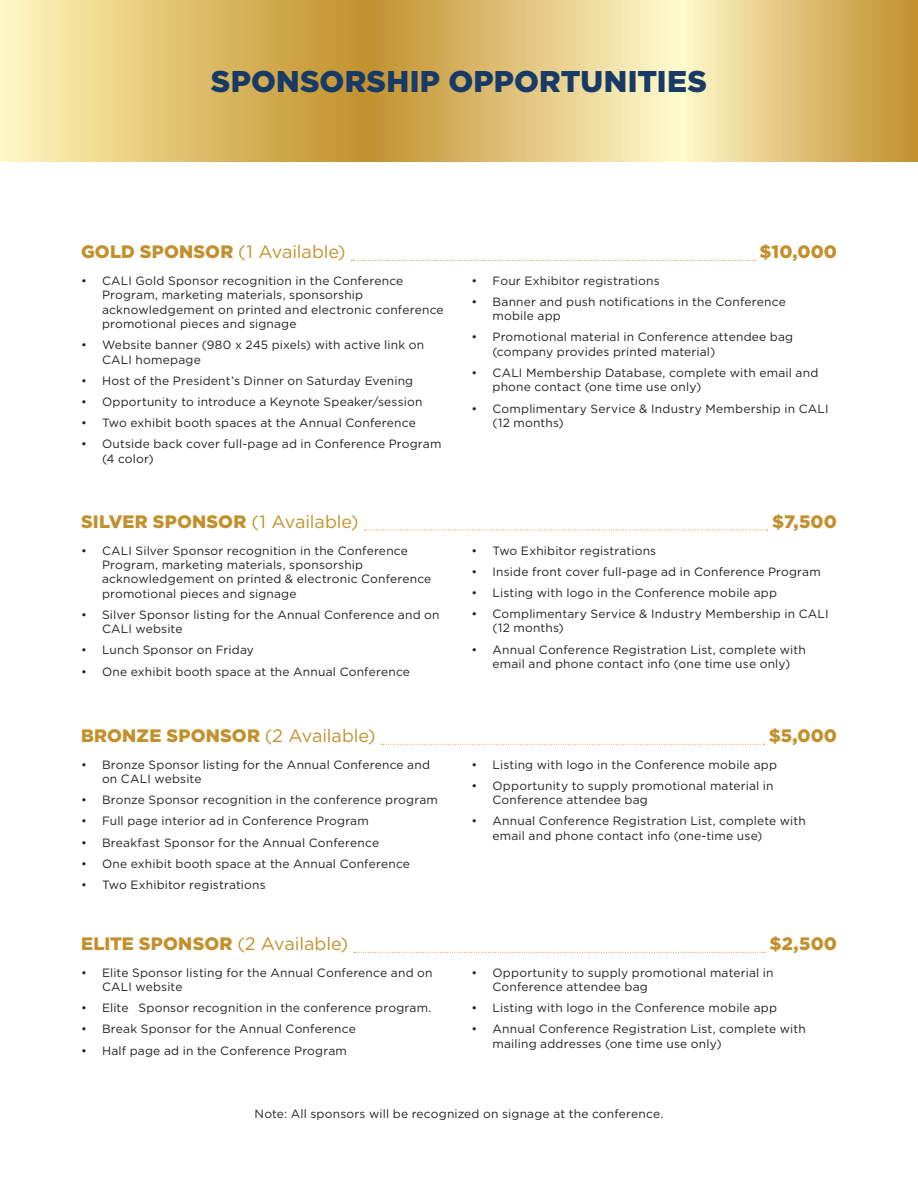
<style>
.page{position:relative;width:918px;height:1188px;background:#fff}
.page>*{position:absolute;margin:0;border:0;box-sizing:border-box;transform-origin:0 0}
.t1{font:900 30px "Gotham HTF";letter-spacing:.005em;color:#173a67}
.t2{font:900 18px "Gotham HTF";letter-spacing:.005em;color:#c2912d}
.t3{font:18px "Gotham HTF";letter-spacing:-.005em;color:#c2912d}
.t4{font:12px/14.4px "Gotham HTF";letter-spacing:.015em;color:#231f20}
.s1{font-weight:900}
.s2{font-weight:400}
</style>
<div class="page">
<svg style="left:0;top:0;width:918px;height:162px"></svg>
<svg style="left:351px;top:260px;width:404px;height:1px"></svg>
<svg style="left:354px;top:952px;width:411px;height:1px"></svg>
<svg style="left:364px;top:530px;width:404px;height:1px"></svg>
<svg style="left:381px;top:744px;width:383px;height:1px"></svg>
<p class="t1" style="left:211px;top:64px;width:498px">SPONSORSHIP OPPORTUNITIES</p>
<p class="t3" style="left:81px;top:242px;width:266px"><span class="s1">GOLD SPONSOR</span> (1 Available)</p>
<p class="t2" style="left:760px;top:241px;width:79px">$10,000</p>
<p class="t4" style="left:102px;top:273px;width:343px;text-indent:-21px">• CALI Gold Sponsor recognition in the Conference Program, marketing materials, sponsorship acknowledgement on printed and electronic conference promotional pieces and signage</p>
<p class="t4" style="left:102px;top:338px;width:324px;text-indent:-21px">• Website banner (980 x 245 pixels) with active link on<br>CALI homepage</p>
<p class="t4" style="left:81px;top:373px;width:334px">• Host of the President’s Dinner on Saturday Evening</p>
<p class="t4" style="left:81px;top:394px;width:343px">• Opportunity to introduce a Keynote Speaker/session</p>
<p class="t4" style="left:81px;top:415px;width:336px">• Two exhibit booth spaces at the Annual Conference</p>
<p class="t4" style="left:102px;top:437px;width:341px;text-indent:-21px">• Outside back cover full-page ad in Conference Program (4 color)</p>
<p class="t4" style="left:471px;top:273px;width:190px">• Four Exhibitor registrations</p>
<p class="t4" style="left:492px;top:294px;width:295px;text-indent:-21px">• Banner and push notifications in the Conference mobile app</p>
<p class="t4" style="left:492px;top:330px;width:302px;text-indent:-21px">• Promotional material in Conference attendee bag (company provides printed material)</p>
<p class="t4" style="left:492px;top:365px;width:327px;text-indent:-21px">• CALI Membership Database, complete with email and phone contact (one time use only)</p>
<p class="t4" style="left:492px;top:401px;width:338px;text-indent:-21px">• Complimentary Service &amp; Industry Membership in CALI (12 months)</p>
<p class="t2" style="left:81px;top:511px;width:279px">SILVER SPONSOR <span class="s2">(1 Available)</span></p>
<p class="t2" style="left:772px;top:511px;width:66px">$7,500</p>
<p class="t4" style="left:102px;top:543px;width:331px;text-indent:-21px">• CALI Silver Sponsor recognition in the Conference Program, marketing materials, sponsorship acknowledgement on printed &amp; electronic Conference promotional pieces and signage</p>
<p class="t4" style="left:102px;top:607px;width:339px;text-indent:-21px">• Silver Sponsor listing for the Annual Conference and on<br>CALI website</p>
<p class="t4" style="left:81px;top:643px;width:175px">• Lunch Sponsor on Friday</p>
<p class="t4" style="left:81px;top:664px;width:331px">• One exhibit booth space at the Annual Conference</p>
<p class="t4" style="left:471px;top:543px;width:186px">• Two Exhibitor registrations</p>
<p class="t4" style="left:471px;top:564px;width:351px">• Inside front cover full-page ad in Conference Program</p>
<p class="t4" style="left:471px;top:585px;width:307px">• Listing with logo in the Conference mobile app</p>
<p class="t4" style="left:492px;top:606px;width:338px;text-indent:-21px">• Complimentary Service &amp; Industry Membership in CALI (12 months)</p>
<p class="t4" style="left:471px;top:642px;width:336px;text-align:center">• Annual Conference Registration List, complete with email and phone contact info (one time use only)</p>
<p class="t2" style="left:81px;top:725px;width:296px">BRONZE SPONSOR <span class="s2">(2 Available)</span></p>
<p class="t2" style="left:769px;top:725px;width:70px">$5,000</p>
<p class="t4" style="left:102px;top:757px;width:330px;text-indent:-21px">• Bronze Sponsor listing for the Annual Conference and on CALI website</p>
<p class="t4" style="left:81px;top:793px;width:359px">• Bronze Sponsor recognition in the conference program</p>
<p class="t4" style="left:81px;top:814px;width:289px">• Full page interior ad in Conference Program</p>
<p class="t4" style="left:81px;top:835px;width:300px">• Breakfast Sponsor for the Annual Conference</p>
<p class="t4" style="left:81px;top:856px;width:331px">• One exhibit booth space at the Annual Conference</p>
<p class="t4" style="left:81px;top:877px;width:186px">• Two Exhibitor registrations</p>
<p class="t4" style="left:471px;top:757px;width:307px">• Listing with logo in the Conference mobile app</p>
<p class="t4" style="left:492px;top:778px;width:283px;text-indent:-21px">• Opportunity to supply promotional material in<br>Conference attendee bag</p>
<p class="t4" style="left:492px;top:814px;width:315px;text-indent:-21px">• Annual Conference Registration List, complete with email and phone contact info (one-time use)</p>
<p class="t2" style="left:81px;top:933px;width:269px">ELITE SPONSOR <span class="s2">(2 Available)</span></p>
<p class="t2" style="left:770px;top:933px;width:69px">$2,500</p>
<p class="t4" style="left:102px;top:965px;width:332px;text-indent:-21px">• Elite Sponsor listing for the Annual Conference and on<br>CALI website</p>
<p class="t4" style="left:81px;top:1001px;width:352px">• Elite Sponsor recognition in the conference program.</p>
<p class="t4" style="left:81px;top:1022px;width:276px">• Break Sponsor for the Annual Conference</p>
<p class="t4" style="left:81px;top:1043px;width:267px">• Half page ad in the Conference Program</p>
<p class="t4" style="left:492px;top:965px;width:283px;text-indent:-21px">• Opportunity to supply promotional material in<br>Conference attendee bag</p>
<p class="t4" style="left:471px;top:1001px;width:307px">• Listing with logo in the Conference mobile app</p>
<p class="t4" style="left:492px;top:1022px;width:315px;text-indent:-21px">• Annual Conference Registration List, complete with mailing addresses (one time use only)</p>
<p class="t4" style="left:255px;top:1106px;width:410px">Note: All sponsors will be recognized on signage at the conference.</p>
</div>
